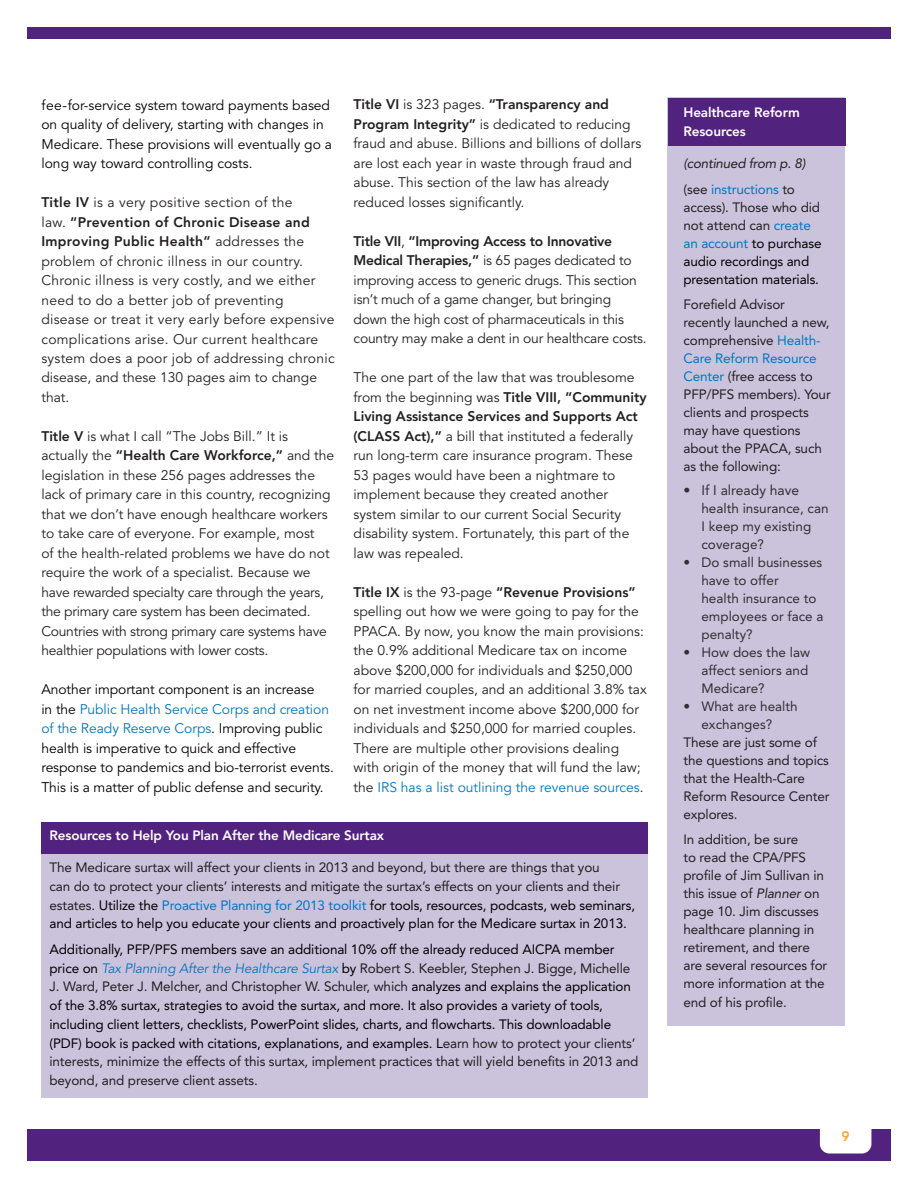
<style>
.page{position:relative;width:918px;height:1188px;background:#fff}
.page>*{position:absolute;margin:0;border:0;box-sizing:border-box;transform-origin:0 0}
.t1{font:13.8px/19.5px "Avenir";color:#231f20}
.t2{font:13.8px/19.5px "Avenir";letter-spacing:-.005em;color:#000}
.t3{font:13.8px/19.5px "Avenir";letter-spacing:.02em;color:#231f20}
.t4{font:13.8px "Avenir";color:#312f30}
.t5{font:800 13.8px "Avenir";color:#faa633}
.t6{font:13.5px/18px "Avenir";letter-spacing:-.01em;color:#231f20}
.t7{font:13.5px/18.8px "Avenir";letter-spacing:-.01em;color:#000}
.t8{font:13.5px/18px "Avenir";color:#312f30}
.t9{font:800 13.5px/18.8px "Avenir";letter-spacing:-.01em;color:#fff}
.t10{font:italic 13.5px/25.5px "Avenir";letter-spacing:-.02em;color:#231f20}
.s1{font-weight:800}
.s2{color:#0077c0}
.s3{color:#000}
.s4{font-style:italic;color:#0077c0}
.s5{color:#231f20}
.s6{font-style:normal}
.s7{font-style:normal;color:#0077c0}
.s8{font-style:italic}
</style>
<div class="page">
<div style="left:27px;top:27px;width:864px;height:12px;background:#52227f"></div>
<div style="left:27px;top:1129px;width:864px;height:32px;background:#52227f"></div>
<svg style="left:820px;top:1129px;width:51px;height:25px"></svg>
<div style="left:667px;top:98px;width:178px;height:928px;background:#cbc2dc"></div>
<div style="left:668px;top:98px;width:178px;height:47px;background:#52227f"></div>
<div style="left:41px;top:832px;width:607px;height:266px;background:#cbc2dc"></div>
<div style="left:41px;top:822px;width:607px;height:32px;background:#52227f"></div>
<p class="t2" style="left:41px;top:95px;width:292px">fee-for-service system toward payments based on quality of delivery, starting with changes in Medicare. These provisions will eventually go a long way toward controlling costs.</p>
<p class="t3" style="left:41px;top:193px;width:295px"><span class="s1">Title IV</span> is a very positive section of the<br>law. <span class="s1">“Prevention of Chronic Disease and Improving Public Health”</span> addresses the problem of chronic illness in our country.<br>Chronic illness is very costly, and we either need to do a better job of preventing disease or treat it very early before expensive complications arise. Our current healthcare system does a poor job of addressing chronic disease, and these 130 pages aim to change that.</p>
<p class="t1" style="left:41px;top:427px;width:294px"><span class="s1">Title V</span> is what I call “The Jobs Bill.” It is actually the <span class="s1">“Health Care Workforce,”</span> and the legislation in these 256 pages addresses the lack of primary care in this country, recognizing that we don’t have enough healthcare workers to take care of everyone. For example, most<br>of the health-related problems we have do not require the work of a specialist. Because we have rewarded specialty care through the years, the primary care system has been decimated.<br>Countries with strong primary care systems have healthier populations with lower costs.</p>
<p class="t2" style="left:41px;top:680px;width:294px">Another important component is an increase<br>in the <span class="s2">Public Health Service Corps and creation of the Ready Reserve Corps</span>. Improving public health is imperative to quick and effective response to pandemics and bio-terrorist events.<br>This is a matter of public defense and security.</p>
<p class="t1" style="left:354px;top:95px;width:289px"><span class="s1">Title VI</span> is 323 pages. <span class="s1">“Transparency and Program Integrity”</span> is dedicated to reducing fraud and abuse. Billions and billions of dollars are lost each year in waste through fraud and abuse. This section of the law has already reduced losses significantly.</p>
<p class="t1" style="left:354px;top:232px;width:295px"><span class="s1">Title VII</span>, <span class="s1">“Improving Access to Innovative Medical Therapies,”</span> is 65 pages dedicated to improving access to generic drugs. This section isn’t much of a game changer, but bringing down the high cost of pharmaceuticals in this country may make a dent in our healthcare costs.</p>
<p class="t1" style="left:354px;top:368px;width:295px">The one part of the law that was troublesome from the beginning was <span class="s1">Title VIII, “Community Living Assistance Services and Supports Act (CLASS Act),”</span> a bill that instituted a federally run long-term care insurance program. These 53 pages would have been a nightmare to implement because they created another system similar to our current Social Security disability system. Fortunately, this part of the law was repealed.</p>
<p class="t1" style="left:354px;top:583px;width:295px"><span class="s1">Title IX</span> is the 93-page <span class="s1">“Revenue Provisions” </span>spelling out how we were going to pay for the PPACA. By now, you know the main provisions: the 0.9% additional Medicare tax on income above $200,000 for individuals and $250,000 for married couples, and an additional 3.8% tax on net investment income above $200,000 for individuals and $250,000 for married couples.<br>There are multiple other provisions dealing with origin of the money that will fund the law; the <span class="s2">IRS has a list outlining the revenue sources</span>.</p>
<p class="t9" style="left:50px;top:826px;width:336px">Resources to Help You Plan After the Medicare Surtax</p>
<p class="t6" style="left:50px;top:858px;width:587px;line-height:18.8px">The Medicare surtax will affect your clients in 2013 and beyond, but there are things that you<br>can do to protect your clients’ interests and mitigate the surtax’s effects on your clients and their estates. <span class="s3">Utilize the</span> <span class="s2">Proactive Planning for 2013 toolkit</span> <span class="s3">for tools, resources, podcasts, web seminars, and articles to help you educate your clients and proactively plan for the Medicare surtax in 2013.</span></p>
<p class="t7" style="left:50px;top:940px;width:590px">Additionally, PFP/PFS members save an additional 10% off the already reduced AICPA member price on <span class="s4">Tax Planning After the Healthcare Surtax</span> by <span class="s5">Robert S. Keebler, Stephen J. Bigge, Michelle J. Ward, Peter J. Melcher, and Christopher W. Schuler, which</span> analyzes and explains the application of the 3.8% surtax, strategies to avoid the surtax, and more. It also provides a variety of tools, including client letters, checklists, PowerPoint slides, charts, and flowcharts. This downloadable (PDF) book is packed with citations, explanations, and examples. L<span class="s5">earn how to protect your clients’ interests, minimize the effects of this surtax, implement practices that will yield benefits in 2013 and beyond, and preserve client assets.</span></p>
<p class="t9" style="left:683px;top:103px;width:118px">Healthcare Reform<br>Resources</p>
<p class="t10" style="left:683px;top:151px;width:123px">(continued from p. 8) <span class="s6">(see</span> <span class="s7">instructions</span> <span class="s6">to</span></p>
<p class="t7" style="left:683px;top:198px;width:140px;line-height:18px"><span class="s5">access). Those who did not attend can</span> <span class="s2">create an account</span> to purchase audio recordings and presentation materials.</p>
<p class="t6" style="left:683px;top:295px;width:149px">Forefield Advisor recently launched a new, comprehensive <span class="s2">Health-<br>Care Reform Resource<br>Center</span> (free access to<br>PFP/PFS members). Your clients and prospects may have questions about the PPACA, such as the following:</p>
<p class="t4" style="left:683px;top:483px;width:117px">• If I already have</p>
<p class="t8" style="left:701px;top:500px;width:129px">health insurance, can<br>I keep my existing coverage?</p>
<p class="t8" style="left:701px;top:554px;width:124px;text-indent:-18px">• Do small businesses have to offer<br>health insurance to employees or face a penalty?</p>
<p class="t8" style="left:701px;top:644px;width:110px;text-indent:-18px">• How does the law affect seniors and<br>Medicare?</p>
<p class="t8" style="left:683px;top:698px;width:116px;text-align:center">• What are health exchanges?</p>
<p class="t6" style="left:683px;top:734px;width:148px">These are just some of the questions and topics that the Health-Care<br>Reform Resource Center explores.</p>
<p class="t6" style="left:683px;top:830px;width:145px">In addition, be sure<br>to read the CPA/PFS profile of Jim Sullivan in this issue of <span class="s8">Planner</span> on page 10. Jim discusses healthcare planning in retirement, and there are several resources for more information at the end of his profile.</p>
<p class="t5" style="left:842px;top:1128px;width:10px">9</p>
</div>
